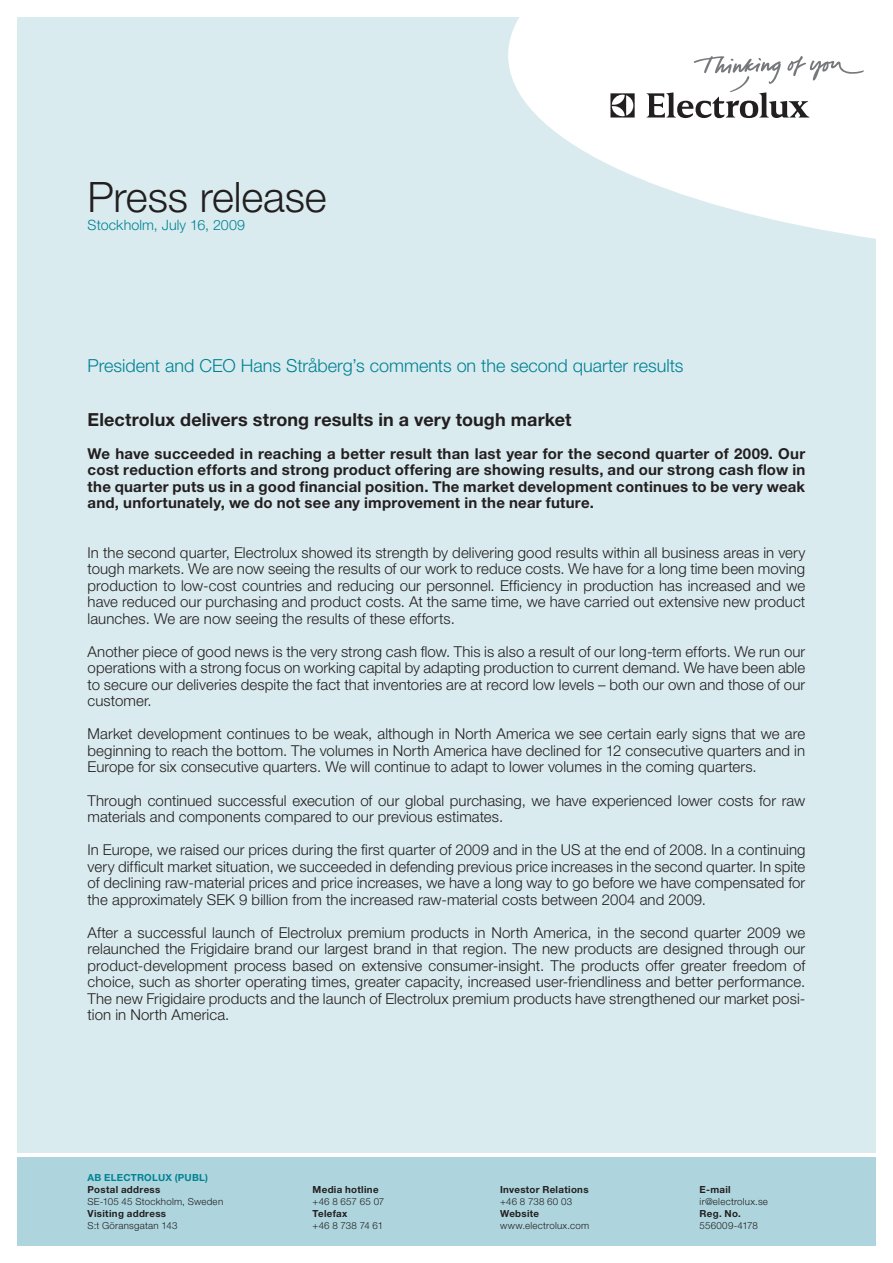
<style>
.page{position:relative;width:893px;height:1263px;background:#fff}
.page>*{position:absolute;margin:0;border:0;box-sizing:border-box;transform-origin:0 0}
.t1{font:300 42px "Helvetica Neue LT Std";letter-spacing:-.005em;color:#231f20}
.B_01_Bröd_u_indrag{font:300 18px "Helvetica Neue LT Std";color:#008293}
.B_01_Bröd_u_indrag-2{font:700 18px "Helvetica Neue LT Std";letter-spacing:.005em;color:#231f20}
.B_01_Bröd_u_indrag-3{font:300 15px/16.5px "Helvetica Neue LT Std";letter-spacing:.005em;color:#231f20;text-align:justify}
.B_01_Bröd_u_indrag-4{font:700 15px/16.5px "Helvetica Neue LT Std";letter-spacing:.015em;color:#231f20;text-align:justify}
.B_01_Bröd_u_indrag-5{font:300 14.25px "Helvetica Neue LT Std";letter-spacing:.01em;color:#008293}
.B_19_T_Fotot{font:300 9.75px "Helvetica Neue LT Std";letter-spacing:.025em;color:#231f20}
.B_19_T_Fotot-2{font:700 9.75px "Helvetica Neue LT Std";letter-spacing:.03em;color:#231f20}
.B_19_T_Fotot-3{font:700 9.75px "Helvetica Neue LT Std";letter-spacing:.025em;color:#008293}
.t2{font:300 7.8px "Helvetica Neue LT Std";color:#231f20}
.t3{font:7.8px "Helvetica Neue LT Std";color:#231f20}
</style>
<div class="page">
<div style="left:17px;top:17px;width:859px;height:1135px;background:#daebef"></div>
<div style="left:17px;top:1157px;width:859px;height:89px;background:#aed5dd"></div>
<svg style="left:508px;top:17px;width:368px;height:222px;fill:#fff"></svg>
<svg style="left:610px;top:93px;width:25px;height:25px"></svg>
<svg style="left:647px;top:56px;width:217px;height:62px;background:#deddde"></svg>
<p class="t1" style="left:88px;top:171px;width:240px">Press release</p>
<p class="B_01_Bröd_u_indrag-5" style="left:88px;top:216px;width:159px">Stockholm, July 16, 2009</p>
<p class="B_01_Bröd_u_indrag" style="left:88px;top:355px;width:597px">President and CEO Hans Stråberg’s comments on the second quarter results</p>
<p class="B_01_Bröd_u_indrag-2" style="left:88px;top:408px;width:485px">Electrolux delivers strong results in a very tough market</p>
<p class="B_01_Bröd_u_indrag-4" style="left:88px;top:445px;width:719px">We have succeeded in reaching a better result than last year for the second quarter of 2009. Our cost reduction efforts and strong product offering are showing results, and our strong cash flow in the quarter puts us in a good financial position. The market development continues to be very weak and, unfortunately, we do not see any improvement in the near future.</p>
<p class="B_01_Bröd_u_indrag-3" style="left:88px;top:544px;width:719px">In the second quarter, Electrolux showed its strength by delivering good results within all business areas in very tough markets. We are now seeing the results of our work to reduce costs. We have for a long time been moving production to low-cost countries and reducing our personnel. Efficiency in production has increased and we have reduced our purchasing and product costs. At the same time, we have carried out extensive new product launches. We are now seeing the results of these efforts.</p>
<p class="B_01_Bröd_u_indrag-3" style="left:88px;top:643px;width:719px">Another piece of good news is the very strong cash flow. This is also a result of our long-term efforts. We run our operations with a strong focus on working capital by adapting production to current demand. We have been able to secure our deliveries despite the fact that inventories are at record low levels – both our own and those of our customer.</p>
<p class="B_01_Bröd_u_indrag-3" style="left:88px;top:725px;width:719px">Market development continues to be weak, although in North America we see certain early signs that we are beginning to reach the bottom. The volumes in North America have declined for 12 consecutive quarters and in Europe for six consecutive quarters. We will continue to adapt to lower volumes in the coming quarters.</p>
<p class="B_01_Bröd_u_indrag-3" style="left:88px;top:791px;width:719px">Through continued successful execution of our global purchasing, we have experienced lower costs for raw materials and components compared to our previous estimates.</p>
<p class="B_01_Bröd_u_indrag-3" style="left:88px;top:841px;width:719px">In Europe, we raised our prices during the first quarter of 2009 and in the US at the end of 2008. In a continuing very difficult market situation, we succeeded in defending previous price increases in the second quarter. In spite of declining raw-material prices and price increases, we have a long way to go before we have compensated for the approximately SEK 9 billion from the increased raw-material costs between 2004 and 2009.</p>
<p class="B_01_Bröd_u_indrag-3" style="left:88px;top:923px;width:719px">After a successful launch of Electrolux premium products in North America, in the second quarter 2009 we relaunched the Frigidaire brand our largest brand in that region. The new products are designed through our product-development process based on extensive consumer-insight. The products offer greater freedom of choice, such as shorter operating times, greater capacity, increased user-friendliness and better performance.<br>The new Frigidaire products and the launch of Electrolux premium products have strengthened our market posi&shy;tion in North America.</p>
<p class="t3" style="left:796px;top:759px;width:95px;rotate:-180deg">Professional Products, 7%</p>
<p class="t2" style="left:778px;top:777px;width:62px;rotate:-180deg">Rest of world, 9%</p>
<p class="t2" style="left:778px;top:813px;width:70px;rotate:-180deg">North America, 31%</p>
<p class="B_19_T_Fotot-3" style="left:88px;top:1171px;width:122px">AB ELECTROLUX (PUBL)</p>
<p class="B_19_T_Fotot-2" style="left:88px;top:1183px;width:74px">Postal address</p>
<p class="B_19_T_Fotot-2" style="left:313px;top:1183px;width:68px">Media hotline</p>
<p class="B_19_T_Fotot-2" style="left:500px;top:1183px;width:90px">Investor Relations</p>
<p class="B_19_T_Fotot-2" style="left:700px;top:1183px;width:33px">E-mail</p>
<p class="B_19_T_Fotot" style="left:88px;top:1195px;width:137px">SE-105 45 Stockholm, Sweden</p>
<p class="B_19_T_Fotot" style="left:313px;top:1195px;width:73px">+46 8 657 65 07</p>
<p class="B_19_T_Fotot" style="left:500px;top:1195px;width:74px">+46 8 738 60 03</p>
<p class="B_19_T_Fotot" style="left:700px;top:1195px;width:70px">ir@electrolux.se</p>
<p class="B_19_T_Fotot-2" style="left:88px;top:1207px;width:80px">Visiting address</p>
<p class="B_19_T_Fotot-2" style="left:313px;top:1207px;width:36px">Telefax</p>
<p class="B_19_T_Fotot-2" style="left:500px;top:1207px;width:41px">Website</p>
<p class="B_19_T_Fotot-2" style="left:700px;top:1207px;width:43px">Reg. No.</p>
<p class="B_19_T_Fotot" style="left:88px;top:1219px;width:91px">S:t Göransgatan 143</p>
<p class="B_19_T_Fotot" style="left:313px;top:1219px;width:72px">+46 8 738 74 61</p>
<p class="B_19_T_Fotot" style="left:500px;top:1219px;width:91px">www.electrolux.com</p>
<p class="B_19_T_Fotot" style="left:700px;top:1219px;width:60px">556009-4178</p>
</div>
